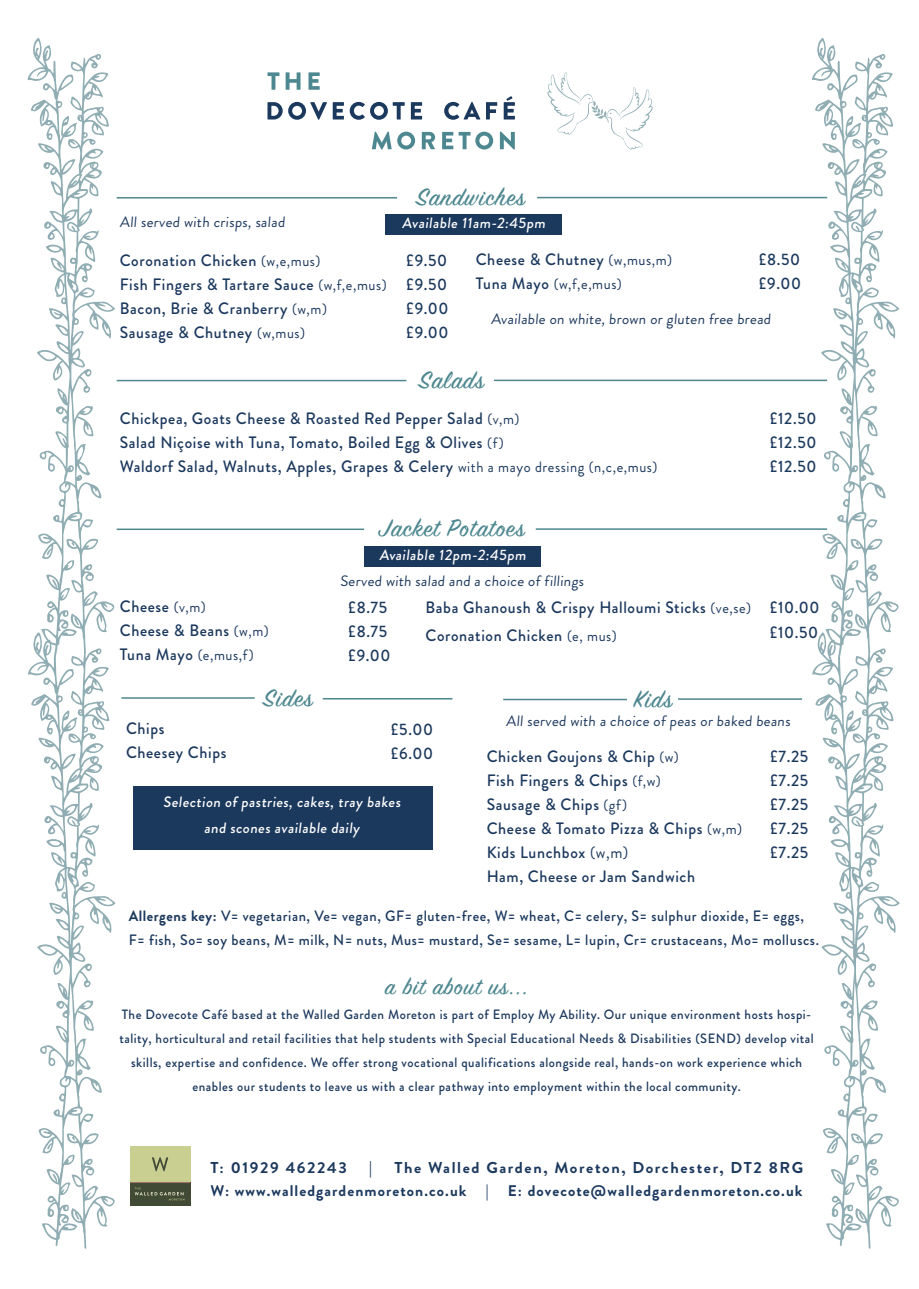
<style>
.page{position:relative;width:919px;height:1289px;background:#fff}
.page>*{position:absolute;margin:0;border:0;box-sizing:border-box;transform-origin:0 0}
.t1{font:27px "Sign Painter House Script";letter-spacing:.04em;color:#4d878f}
.t2{font:25.5px "Sign Painter House Script";letter-spacing:.04em;color:#4d878f}
.t3{font:500 16.5px "Brandon Grotesque";letter-spacing:.04em;color:#1b385d;scale:.96 1}
.t4{font:700 15.75px "Brandon Grotesque";letter-spacing:.1em;color:#1b385d}
.t5{font:700 15.3px "Brandon Grotesque";letter-spacing:.07em;color:#1b385d}
.t6{font:500 15px "Brandon Grotesque";letter-spacing:.04em;color:#1b385d;scale:.96 1}
.t7{font:15px "Brandon Grotesque";color:#1c385d}
.t8{font:500 15px "Brandon Grotesque";color:#fff;scale:.96 1}
.t9{font:15px "Brandon Grotesque";letter-spacing:.04em;color:#1b385d;scale:.96 1}
.t10{font:500 13.5px/24px "Brandon Grotesque";letter-spacing:.04em;color:#1b385d;text-align:center;scale:.96 1}
.s1{font-weight:400;font-size:15px}
.s2{font-weight:500;font-size:16.5px}
.s3{font-weight:400}
.s4{font-weight:700}
</style>
<div class="page">
<svg style="left:28px;top:38px;width:88px;height:1210px"></svg>
<svg style="left:811px;top:38px;width:88px;height:1210px"></svg>
<svg style="left:267px;top:72px;width:12px;height:18px"></svg>
<svg style="left:285px;top:72px;width:15px;height:18px"></svg>
<svg style="left:308px;top:72px;width:12px;height:18px"></svg>
<svg style="left:267px;top:102px;width:60px;height:18px"></svg>
<svg style="left:333px;top:102px;width:71px;height:18px"></svg>
<svg style="left:411px;top:102px;width:11px;height:17px"></svg>
<svg style="left:444px;top:102px;width:36px;height:18px"></svg>
<svg style="left:486px;top:102px;width:11px;height:17px"></svg>
<svg style="left:503px;top:96px;width:12px;height:23px"></svg>
<svg style="left:372px;top:132px;width:19px;height:17px"></svg>
<svg style="left:397px;top:132px;width:18px;height:17px"></svg>
<svg style="left:422px;top:132px;width:13px;height:17px"></svg>
<svg style="left:442px;top:132px;width:51px;height:17px"></svg>
<svg style="left:500px;top:132px;width:15px;height:17px"></svg>
<svg style="left:547px;top:72px;width:106px;height:77px"></svg>
<hr style="left:117px;top:197px;width:280px;height:1px;background:#4e878e">
<div style="left:385px;top:214px;width:176px;height:20px;background:#1b385d"></div>
<hr style="left:537px;top:197px;width:290px;height:1px;background:#4e878e">
<hr style="left:117px;top:380px;width:289px;height:1px;background:#4e878e">
<hr style="left:494px;top:379px;width:333px;height:2px;background:#4e878e">
<hr style="left:117px;top:528px;width:247px;height:2px;background:#4e878e">
<hr style="left:535px;top:528px;width:292px;height:2px;background:#4e878e">
<div style="left:364px;top:546px;width:176px;height:20px;background:#1b385d"></div>
<hr style="left:323px;top:698px;width:129px;height:1px;background:#4e878e">
<hr style="left:121px;top:697px;width:134px;height:1px;background:#4e878e">
<hr style="left:503px;top:698px;width:124px;height:2px;background:#4e878e">
<hr style="left:678px;top:698px;width:124px;height:1px;background:#4e878e">
<div style="left:133px;top:786px;width:299px;height:63px;background:#1b385d"></div>
<div style="left:130px;top:1145px;width:60px;height:37px;background:#c8cf91"></div>
<svg style="left:152px;top:1157px;width:16px;height:14px"></svg>
<div style="left:130px;top:1182px;width:60px;height:24px;background:#414a35"></div>
<svg style="left:135px;top:1187px;width:49px;height:13px"></svg>
<hr style="left:130px;top:1182px;width:60px;height:1px;background:#a57465">
<p class="t7" style="left:120px;top:211px;width:168px">All served with crisps, salad</p>
<p class="t3" style="left:120px;top:249px;width:210px">Coronation Chicken <span class="s1">(w,e,mus)</span></p>
<p class="t3" style="left:120px;top:273px;width:279px">Fish Fingers &amp; Tartare Sauce <span class="s1">(w,f,e,mus)</span></p>
<p class="t3" style="left:120px;top:297px;width:217px">Bacon, Brie &amp; Cranberry <span class="s1">(w,m)</span></p>
<p class="t3" style="left:120px;top:321px;width:194px">Sausage &amp; Chutney <span class="s1">(w,mus)</span></p>
<p class="t1" style="left:416px;top:180px;width:110px">Sandwiches</p>
<p class="t8" style="left:402px;top:212px;width:153px">Available 11am-2:45pm</p>
<p class="t3" style="left:406px;top:249px;width:44px">£9.50</p>
<p class="t3" style="left:406px;top:273px;width:44px">£9.50</p>
<p class="t3" style="left:406px;top:297px;width:46px">£9.00</p>
<p class="t3" style="left:406px;top:321px;width:46px">£9.00</p>
<p class="t3" style="left:476px;top:248px;width:206px">Cheese &amp; Chutney <span class="s1">(w,mus,m)</span></p>
<p class="t9" style="left:476px;top:273px;width:154px"><span class="s2">Tuna Mayo</span> (w,f,e,mus)</p>
<p class="t3" style="left:758px;top:248px;width:45px">£8.50</p>
<p class="t3" style="left:758px;top:272px;width:46px">£9.00</p>
<p class="t7" style="left:491px;top:309px;width:283px">Available on white, brown or gluten free bread</p>
<p class="t1" style="left:419px;top:363px;width:66px">Salads</p>
<p class="t3" style="left:120px;top:407px;width:418px">Chickpea, Goats Cheese &amp; Roasted Red Pepper Salad <span class="s1">(v,m)</span></p>
<p class="t3" style="left:120px;top:431px;width:401px">Salad Niçoise with Tuna, Tomato, Boiled Egg &amp; Olives <span class="s1">(f)</span></p>
<p class="t3" style="left:120px;top:455px;width:561px">Waldorf Salad, Walnuts, Apples, Grapes &amp; Celery <span class="s1">with a mayo dressing (n,c,e,mus)</span></p>
<p class="t3" style="left:120px;top:594px;width:91px">Cheese <span class="s1">(v,m)</span></p>
<p class="t3" style="left:120px;top:618px;width:157px">Cheese &amp; Beans <span class="s1">(w,m)</span></p>
<p class="t9" style="left:120px;top:644px;width:141px"><span class="s2">Tuna Mayo</span> (e,mus,f)</p>
<p class="t1" style="left:378px;top:511px;width:147px">Jacket Potatoes</p>
<p class="t7" style="left:340px;top:570px;width:247px">Served with salad and a choice of fillings</p>
<p class="t8" style="left:379px;top:544px;width:157px">Available 12pm-2:45pm</p>
<p class="t3" style="left:348px;top:595px;width:42px">£8.75</p>
<p class="t3" style="left:348px;top:619px;width:42px">£8.75</p>
<p class="t3" style="left:348px;top:643px;width:46px">£9.00</p>
<p class="t3" style="left:425px;top:595px;width:340px">Baba Ghanoush &amp; Crispy Halloumi Sticks <span class="s1">(ve,se)</span></p>
<p class="t3" style="left:425px;top:624px;width:200px">Coronation Chicken <span class="s1">(e, mus)</span></p>
<p class="t1" style="left:263px;top:681px;width:51px">Sides</p>
<p class="t1" style="left:633px;top:682px;width:40px">Kids</p>
<p class="t3" style="left:769px;top:407px;width:50px">£12.50</p>
<p class="t3" style="left:769px;top:431px;width:50px">£12.50</p>
<p class="t3" style="left:769px;top:455px;width:50px">£12.50</p>
<p class="t3" style="left:769px;top:595px;width:53px">£10.00</p>
<p class="t3" style="left:769px;top:621px;width:52px">£10.50</p>
<p class="t3" style="left:126px;top:717px;width:42px">Chips</p>
<p class="t3" style="left:126px;top:741px;width:106px">Cheesey Chips</p>
<p class="t3" style="left:391px;top:718px;width:45px">£5.00</p>
<p class="t3" style="left:391px;top:742px;width:45px">£6.00</p>
<p class="t8" style="left:163px;top:791px;width:251px">Selection of pastries, cakes, tray bakes</p>
<p class="t8" style="left:204px;top:817px;width:166px">and scones available daily</p>
<p class="t7" style="left:506px;top:710px;width:287px">All served with a choice of peas or baked beans</p>
<p class="t3" style="left:486px;top:744px;width:202px">Chicken Goujons &amp; Chip <span class="s1">(w)</span></p>
<p class="t3" style="left:486px;top:768px;width:183px">Fish Fingers &amp; Chips <span class="s1">(f,w)</span></p>
<p class="t3" style="left:486px;top:792px;width:148px">Sausage &amp; Chips <span class="s1">(gf)</span></p>
<p class="t3" style="left:486px;top:816px;width:267px">Cheese &amp; Tomato Pizza &amp; Chips <span class="s1">(w,m)</span></p>
<p class="t3" style="left:486px;top:840px;width:149px">Kids Lunchbox <span class="s3">(w,m)</span></p>
<p class="t3" style="left:486px;top:864px;width:219px">Ham, Cheese or Jam Sandwich</p>
<p class="t3" style="left:770px;top:744px;width:41px">£7.25</p>
<p class="t3" style="left:770px;top:768px;width:41px">£7.25</p>
<p class="t3" style="left:770px;top:792px;width:41px">£7.25</p>
<p class="t3" style="left:770px;top:816px;width:41px">£7.25</p>
<p class="t3" style="left:770px;top:840px;width:41px">£7.25</p>
<p class="t6" style="left:129px;top:905px;width:705px"><span class="s4">Allergens key:</span> V= vegetarian, Ve= vegan, GF= gluten-free, W= wheat, C= celery, S= sulphur dioxide, E= eggs,</p>
<p class="t6" style="left:129px;top:929px;width:720px">F= fish, So= soy beans, M= milk, N= nuts, Mus= mustard, Se= sesame, L= lupin, Cr= crustaceans, Mo= molluscs.</p>
<p class="t2" style="left:385px;top:970px;width:145px">a bit about us...</p>
<p class="t10" style="left:119px;top:1002px;width:725px">The Dovecote Café based at the Walled Garden Moreton is part of Employ My Ability. Our unique environment hosts hospi&shy;tality, horticultural and retail facilities that help students with Special Educational Needs &amp; Disabilities (SEND) develop vital skills, expertise and confidence. We offer strong vocational qualifications alongside real, hands-on work experience which enables our students to leave us with a clear pathway into employment within the local community.</p>
<p class="t4" style="left:210px;top:1156px;width:138px">T: 01929 462243</p>
<p class="t4" style="left:369px;top:1156px;width:4px">|</p>
<p class="t4" style="left:394px;top:1156px;width:410px">The Walled Garden, Moreton, Dorchester, DT2 8RG</p>
<p class="t5" style="left:210px;top:1179px;width:593px">W: www.walledgardenmoreton.co.uk | E: dovecote@walledgardenmoreton.co.uk</p>
</div>
